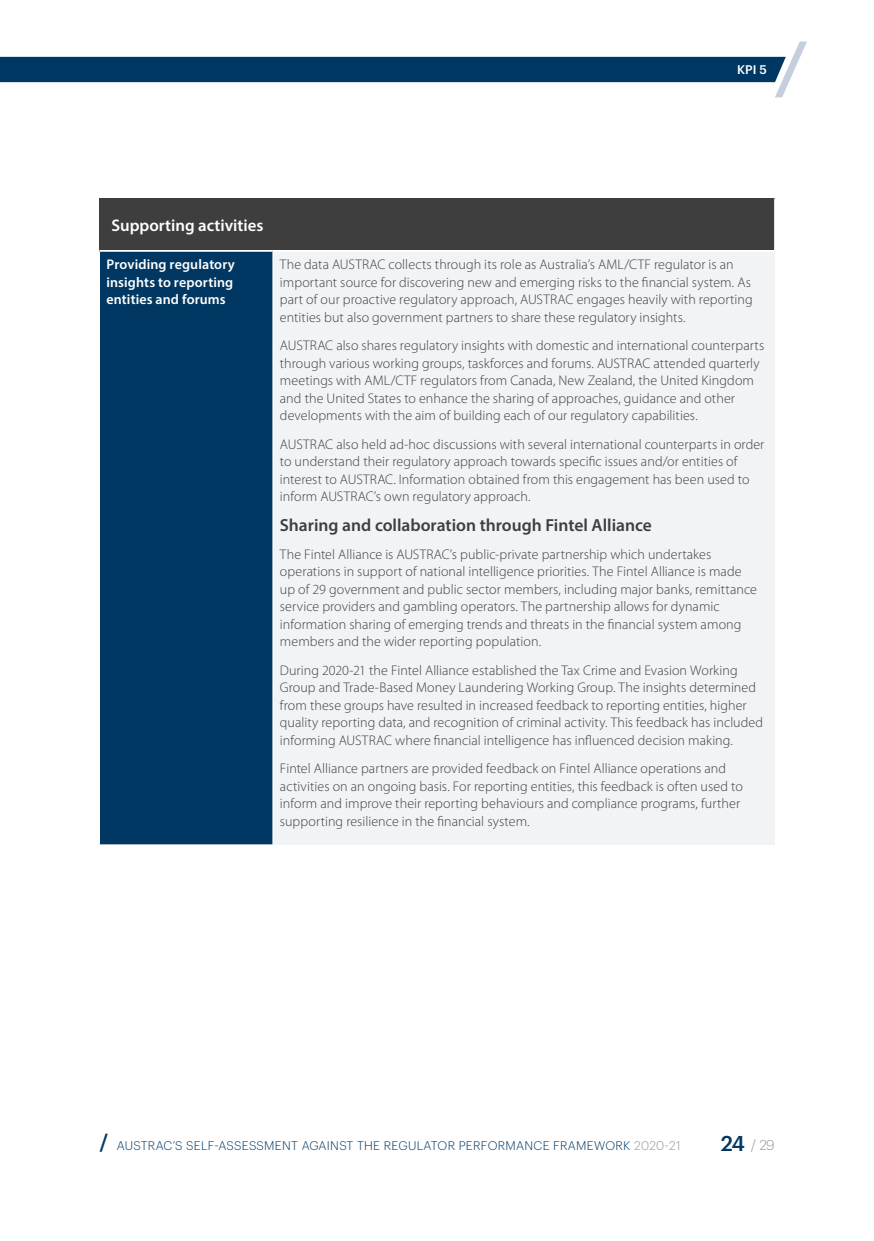
<style>
.page{position:relative;width:874px;height:1241px;background:#fff}
.page>*{position:absolute;margin:0;border:0;box-sizing:border-box;transform-origin:0 0}
.Table_para_H1{font:600 17.5px "Myriad Pro";color:#3e3e3f}
.Body{font:600 16.8px "Myriad Pro";color:#fff}
.Table_Text{font:300 14px/17.5px "Myriad Pro";letter-spacing:.005em;color:#3e3e3f}
.Table_Highlight{font:600 14px/17.5px "Myriad Pro";letter-spacing:.01em;color:#fff;text-align:justify}
.t1{font:300 14px "Graphik";color:#939598}
.t2{font:300 12.25px "Graphik";letter-spacing:.025em;color:#003863}
.t3{font:500 12.25px "Graphik";color:#fff}
.s1{font-weight:500;font-size:21px}
.s2{color:#939598}
.s3{font-weight:500;font-size:21px;color:#003863}
</style>
<div class="page">
<svg style="left:0;top:42px;width:806px;height:55px"></svg>
<div style="left:99px;top:198px;width:675px;height:53px;background:#3e3e3f"></div>
<div style="left:99px;top:251px;width:174px;height:593px;background:#003863"></div>
<div style="left:273px;top:251px;width:501px;height:593px;background:#f2f3f4"></div>
<hr style="left:773px;top:198px;width:2px;height:52px;background:#fff">
<hr style="left:99px;top:252px;width:1px;height:592px;background:#fff">
<hr style="left:99px;top:250px;width:174px;height:2px;background:#fff">
<hr style="left:273px;top:250px;width:502px;height:2px;background:#fff">
<hr style="left:272px;top:252px;width:1px;height:592px;background:#fff">
<p class="t3" style="left:736px;top:61px;width:31px">KPI 5</p>
<p class="Body" style="left:111px;top:215px;width:153px">Supporting activities</p>
<p class="Table_Highlight" style="left:106px;top:255px;width:130px">Providing regulatory insights to reporting entities and forums</p>
<p class="Table_Text" style="left:280px;top:255px;width:474px">The data AUSTRAC collects through its role as Australia’s AML/CTF regulator is an important source for discovering new and emerging risks to the financial system. As part of our proactive regulatory approach, AUSTRAC engages heavily with reporting entities but also government partners to share these regulatory insights.</p>
<p class="Table_Text" style="left:280px;top:336px;width:485px">AUSTRAC also shares regulatory insights with domestic and international counterparts through various working groups, taskforces and forums. AUSTRAC attended quarterly meetings with AML/CTF regulators from Canada, New Zealand, the United Kingdom and the United States to enhance the sharing of approaches, guidance and other developments with the aim of building each of our regulatory capabilities.</p>
<p class="Table_Text" style="left:280px;top:435px;width:485px">AUSTRAC also held ad-hoc discussions with several international counterparts in order to understand their regulatory approach towards specific issues and/or entities of interest to AUSTRAC. Information obtained from this engagement has been used to inform AUSTRAC’s own regulatory approach.</p>
<p class="Table_para_H1" style="left:280px;top:513px;width:373px">Sharing and collaboration through Fintel Alliance</p>
<p class="Table_Text" style="left:280px;top:545px;width:478px">The Fintel Alliance is AUSTRAC’s public-private partnership which undertakes operations in support of national intelligence priorities. The Fintel Alliance is made up of 29 government and public sector members, including major banks, remittance service providers and gambling operators. The partnership allows for dynamic information sharing of emerging trends and threats in the financial system among members and the wider reporting population.</p>
<p class="Table_Text" style="left:280px;top:661px;width:484px">During 2020-21 the Fintel Alliance established the Tax Crime and Evasion Working Group and Trade-Based Money Laundering Working Group. The insights determined from these groups have resulted in increased feedback to reporting entities, higher quality reporting data, and recognition of criminal activity. This feedback has included informing AUSTRAC where financial intelligence has influenced decision making.</p>
<p class="Table_Text" style="left:280px;top:759px;width:464px">Fintel Alliance partners are provided feedback on Fintel Alliance operations and activities on an ongoing basis. For reporting entities, this feedback is often used to inform and improve their reporting behaviours and compliance programs, further supporting resilience in the financial system.</p>
<p class="t2" style="left:99px;top:1136px;width:582px"><span class="s1">/</span> AUSTRAC’S SELF-ASSESSMENT AGAINST THE REGULATOR PERFORMANCE FRAMEWORK <span class="s2">2020-21</span></p>
<p class="t1" style="left:720px;top:1134px;width:55px"><span class="s3">24</span> / 29</p>
</div>
